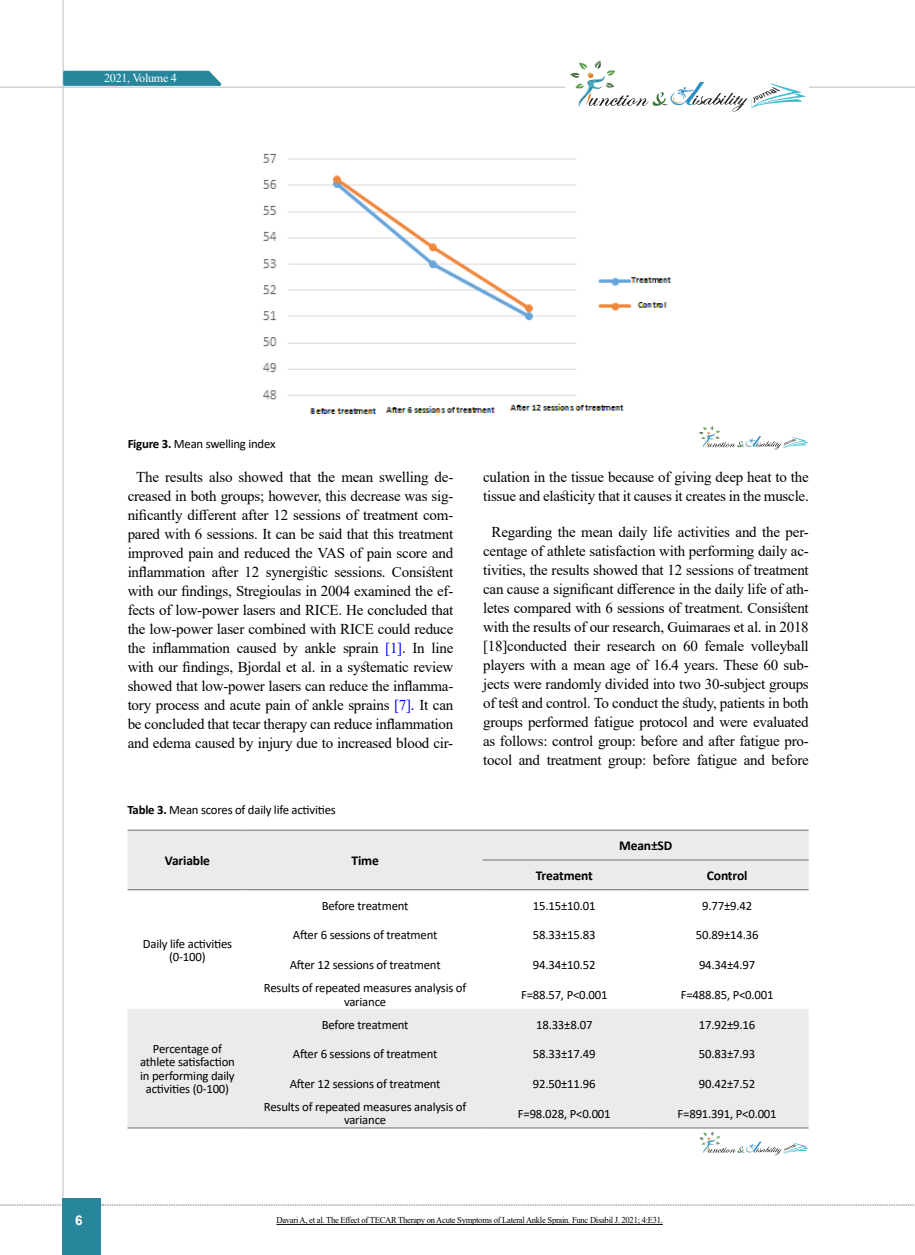
<style>
.page{position:relative;width:915px;height:1255px;background:#fff}
.page>*{position:absolute;margin:0;border:0;box-sizing:border-box;transform-origin:0 0}
.t1{font:15px/19px "Times New Roman";letter-spacing:-.015em;color:#000;text-align:center}
.t2{font:700 13.5px "Calibri";letter-spacing:-.01em;color:#000}
.t3{font:700 13.5px "Arial";color:#fff}
.t4{font:12.75px/13.5px "Calibri";letter-spacing:-.015em;color:#000;text-align:center}
.t5{font:12.15px "Times New Roman";letter-spacing:-.025em;color:#fff}
.t6{font:9px "Times New Roman";letter-spacing:-.03em;color:#000;scale:.95 1}
.s1{font-weight:700}
.s2{color:#00f}
</style>
<div class="page">
<hr style="left:62px;top:0;width:2px;height:1254px;background:#c2c4c6">
<hr style="left:0;top:87px;width:914px;height:1px;background:#c2c4c6">
<svg style="left:0;top:1204px;width:63px;height:1px"></svg>
<svg style="left:102px;top:1204px;width:813px;height:1px"></svg>
<svg style="left:62px;top:69px;width:165px;height:18px;background:#549eb0"></svg>
<div style="left:63px;top:1198px;width:38px;height:56px;background:#27859c"></div>
<div style="left:564px;top:57px;width:244px;height:55px;background:#fff"></div>
<svg style="left:570px;top:61px;width:235px;height:51px"></svg>
<svg style="left:127px;top:830px;width:681px;height:297px;fill:#ebebec"></svg>
<hr style="left:127px;top:829px;width:120px;height:1px;background:#6d6e71">
<hr style="left:247px;top:829px;width:235px;height:1px;background:#6d6e71">
<hr style="left:127px;top:889px;width:120px;height:1px;background:#6d6e71">
<hr style="left:247px;top:889px;width:235px;height:1px;background:#6d6e71">
<hr style="left:482px;top:829px;width:163px;height:1px;background:#6d6e71">
<hr style="left:645px;top:829px;width:163px;height:1px;background:#6d6e71">
<hr style="left:482px;top:859px;width:163px;height:1px;background:#6d6e71">
<hr style="left:645px;top:859px;width:163px;height:1px;background:#6d6e71">
<hr style="left:482px;top:889px;width:163px;height:1px;background:#6d6e71">
<hr style="left:645px;top:889px;width:163px;height:1px;background:#6d6e71">
<hr style="left:127px;top:1127px;width:120px;height:1px;background:#6d6e71">
<hr style="left:247px;top:1127px;width:235px;height:1px;background:#6d6e71">
<hr style="left:482px;top:1127px;width:163px;height:1px;background:#6d6e71">
<hr style="left:645px;top:1127px;width:163px;height:1px;background:#6d6e71">
<svg style="left:699px;top:1132px;width:109px;height:23px"></svg>
<img style="left:262px;top:153px;width:408px;height:261px">
<svg style="left:699px;top:426px;width:109px;height:24px"></svg>
<hr style="left:276px;top:1224px;width:386px;height:1px;background:#000">
<p class="t5" style="left:104px;top:69px;width:74px">2021, Volume 4</p>
<p class="t3" style="left:75px;top:1210px;width:9px">6</p>
<p class="t4" style="left:128px;top:436px;width:149px"><span class="s1">Figure 3.</span> Mean swelling index</p>
<p class="t1" style="left:128px;top:466px;width:327px">The results also showed that the mean swelling de&shy;creased in both groups; however, this decrease was sig&shy;nificantly different after 12 sessions of treatment com&shy;pared with 6 sessions. It can be said that this treatment improved pain and reduced the VAS of pain score and inflammation after 12 synergistic sessions. Consistent with our findings, Stregioulas in 2004 examined the ef&shy;fects of low-power lasers and RICE. He concluded that the low-power laser combined with RICE could reduce the inflammation caused by ankle sprain <span class="s2">[1]</span>. In line with our findings, Bjordal et al. in a systematic review showed that low-power lasers can reduce the inflamma&shy;tory process and acute pain of ankle sprains <span class="s2">[7]</span>. It can be concluded that tecar therapy can reduce inflammation and edema caused by injury due to increased blood cir-</p>
<p class="t1" style="left:483px;top:466px;width:327px;text-align:left">culation in the tissue because of giving deep heat to the tissue and elasticity that it causes it creates in the muscle.</p>
<p class="t1" style="left:483px;top:521px;width:327px">Regarding the mean daily life activities and the per&shy;centage of athlete satisfaction with performing daily ac&shy;tivities, the results showed that 12 sessions of treatment can cause a significant difference in the daily life of ath&shy;letes compared with 6 sessions of treatment. Consistent with the results of our research, Guimaraes et al. in 2018 [18]conducted their research on 60 female volleyball players with a mean age of 16.4 years. These 60 sub&shy;jects were randomly divided into two 30-subject groups of test and control. To conduct the study, patients in both groups performed fatigue protocol and were evaluated as follows: control group: before and after fatigue pro&shy;tocol and treatment group: before fatigue and before</p>
<p class="t4" style="left:127px;top:802px;width:210px"><span class="s1">Table 3.</span> Mean scores of daily life activities</p>
<p class="t2" style="left:165px;top:851px;width:47px">Variable</p>
<p class="t2" style="left:351px;top:851px;width:29px">Time</p>
<p class="t2" style="left:618px;top:836px;width:55px">Mean±SD</p>
<p class="t2" style="left:535px;top:865px;width:59px">Treatment</p>
<p class="t2" style="left:706px;top:865px;width:42px">Control</p>
<p class="t4" style="left:143px;top:936px;width:91px">Daily life activities (0-100)</p>
<p class="t4" style="left:140px;top:1041px;width:96px">Percentage of athlete satisfaction in performing daily activities (0-100)</p>
<p class="t4" style="left:321px;top:898px;width:88px">Before treatment</p>
<p class="t4" style="left:533px;top:898px;width:64px">15.15±10.01</p>
<p class="t4" style="left:702px;top:898px;width:52px">9.77±9.42</p>
<p class="t4" style="left:293px;top:927px;width:146px">After 6 sessions of treatment</p>
<p class="t4" style="left:533px;top:927px;width:64px">58.33±15.83</p>
<p class="t4" style="left:695px;top:927px;width:64px">50.89±14.36</p>
<p class="t4" style="left:289px;top:957px;width:152px">After 12 sessions of treatment</p>
<p class="t4" style="left:533px;top:957px;width:64px">94.34±10.52</p>
<p class="t4" style="left:698px;top:957px;width:58px">94.34±4.97</p>
<p class="t4" style="left:264px;top:980px;width:204px">Results of repeated measures analysis of variance</p>
<p class="t4" style="left:521px;top:987px;width:88px">F=88.57, P&lt;0.001</p>
<p class="t4" style="left:680px;top:987px;width:94px">F=488.85, P&lt;0.001</p>
<p class="t4" style="left:321px;top:1017px;width:88px">Before treatment</p>
<p class="t4" style="left:536px;top:1017px;width:58px">18.33±8.07</p>
<p class="t4" style="left:698px;top:1017px;width:58px">17.92±9.16</p>
<p class="t4" style="left:293px;top:1046px;width:146px">After 6 sessions of treatment</p>
<p class="t4" style="left:532px;top:1046px;width:64px">58.33±17.49</p>
<p class="t4" style="left:698px;top:1046px;width:58px">50.83±7.93</p>
<p class="t4" style="left:289px;top:1076px;width:152px">After 12 sessions of treatment</p>
<p class="t4" style="left:532px;top:1076px;width:64px">92.50±11.96</p>
<p class="t4" style="left:698px;top:1076px;width:58px">90.42±7.52</p>
<p class="t4" style="left:264px;top:1099px;width:204px">Results of repeated measures analysis of variance</p>
<p class="t4" style="left:517px;top:1106px;width:94px">F=98.028, P&lt;0.001</p>
<p class="t4" style="left:677px;top:1106px;width:101px">F=891.391, P&lt;0.001</p>
<p class="t6" style="left:276px;top:1213px;width:408px">Davari A, et al. The Effect of TECAR Therapy on Acute Symptoms of Lateral Ankle Sprain. Func Disabil J. 2021; 4:E31.</p>
</div>
